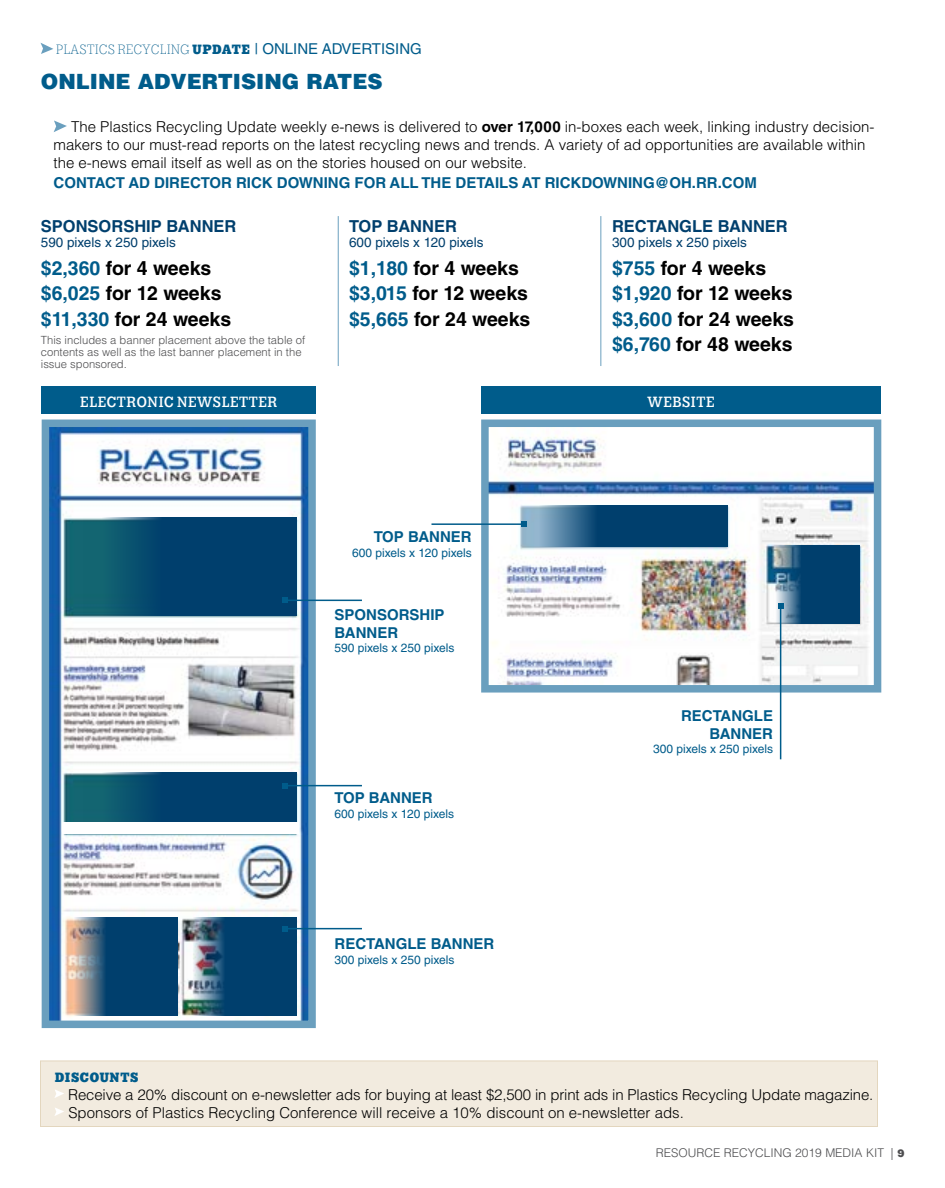
<style>
.page{position:relative;width:945px;height:1188px;background:#fff}
.page>*{position:absolute;margin:0;border:0;box-sizing:border-box;transform-origin:0 0}
.t1{font:900 21px "Helvetica LT Std";color:#005c8b}
.t2{font:700 19.5px/25.5px "Helvetica LT Std";color:#000}
.t3{font:700 16.5px "Helvetica LT Std";color:#003f6d}
.t4{font:600 16.5px "Lehigh Personal";color:#fff}
.t5{font:300 15px/18px "Helvetica LT Std";color:#000}
.t6{font:700 15px/18px "Helvetica LT Std";color:#005c8b}
.t7{font:15px "Helvetica LT Std";color:#005c8b}
.t8{font:900 15px "Lehigh Personal";color:#005c8b}
.t9{font:13.5px "Helvetica LT Std";color:#003f6d}
.t10{font:12px "Helvetica LT Std";color:#005c8b}
.t11{font:300 12px "Helvetica LT Std";color:#4d4d4f}
.t12{font:300 11.25px/12px "Helvetica LT Std";color:#4d4d4f}
.s1{font-family:"Lehigh Personal";font-weight:300}
.s2{font-family:"Lehigh Personal";font-weight:900}
.s3{font-weight:700}
.s4{color:#005c8b}
</style>
<div class="page">
<svg style="left:54px;top:121px;width:13px;height:11px"></svg>
<svg style="left:40px;top:43px;width:13px;height:11px"></svg>
<div style="left:40px;top:1061px;width:838px;height:65px;background:#f2ebdf"></div>
<svg style="left:55px;top:1090px;width:9px;height:8px"></svg>
<svg style="left:55px;top:1108px;width:9px;height:8px"></svg>
<div style="left:40px;top:1061px;width:838px;height:66px;border:1px solid #e3d6be"></div>
<hr style="left:600px;top:216px;width:1px;height:150px;background:#6a9fbe">
<svg style="left:41px;top:419px;width:279px;height:610px"></svg>
<div style="left:83px;top:517px;width:214px;height:99px;background:linear-gradient(to right,#105c71,#00346c)"></div>
<div style="left:83px;top:772px;width:214px;height:62px;background:linear-gradient(to right,#105c71,#00346c)"></div>
<img style="left:182px;top:917px;width:115px;height:98px">
<svg style="left:63px;top:917px;width:115px;height:98px;background:#39607d"></svg>
<div style="left:62px;top:822px;width:237px;height:12px;background:#fff"></div>
<hr style="left:285px;top:600px;width:77px;height:1px;background:#005c8b">
<svg style="left:282px;top:597px;width:6px;height:6px"></svg>
<hr style="left:285px;top:785px;width:77px;height:1px;background:#005c8b">
<svg style="left:282px;top:783px;width:6px;height:6px"></svg>
<hr style="left:285px;top:928px;width:77px;height:1px;background:#005c8b">
<svg style="left:282px;top:926px;width:6px;height:6px"></svg>
<img style="left:481px;top:419px;width:401px;height:277px">
<hr style="left:431px;top:523px;width:93px;height:2px;background:#005c8b">
<div style="left:42px;top:387px;width:274px;height:27px;background:#005c8b"></div>
<div style="left:481px;top:387px;width:400px;height:27px;background:#005c8b"></div>
<hr style="left:338px;top:216px;width:1px;height:150px;background:#6a9fbe">
<svg style="left:521px;top:506px;width:206px;height:41px;background:#215a83"></svg>
<svg style="left:767px;top:545px;width:92px;height:78px;background:#275c82"></svg>
<hr style="left:780px;top:606px;width:1px;height:153px;background:#005c8b">
<svg style="left:778px;top:603px;width:6px;height:6px"></svg>
<p class="t7" style="left:56px;top:40px;width:368px"><span class="s1">PLASTICS RECYCLING</span> <span class="s2">UPDATE</span> | ONLINE ADVERTISING</p>
<h1 class="t1" style="left:41px;top:68px;width:343px">ONLINE ADVERTISING RATES</h1>
<p class="t5" style="left:54px;top:118px;width:822px;text-indent:17px">The Plastics Recycling Update weekly e-news is delivered to <span class="s3">over 17,000</span> in-boxes each week, linking industry decision&shy;makers to our must-read reports on the latest recycling news and trends. A variety of ad opportunities are available within the e-news email itself as well as on the stories housed on our website.</p>
<p class="t6" style="left:54px;top:173px;width:705px">CONTACT AD DIRECTOR RICK DOWNING FOR ALL THE DETAILS AT RICKDOWNING@OH.RR.COM</p>
<p class="t3" style="left:41px;top:216px;width:197px">SPONSORSHIP BANNER</p>
<p class="t9" style="left:41px;top:235px;width:136px">590 pixels x 250 pixels</p>
<h2 class="t2" style="left:41px;top:255px;width:192px"><span class="s4">$2,360</span> for 4 weeks <span class="s4">$6,025</span> for 12 weeks <span class="s4">$11,330</span> for 24 weeks</h2>
<p class="t12" style="left:41px;top:334px;width:266px">This includes a banner placement above the table of contents as well as the last banner placement in the issue sponsored.</p>
<p class="t3" style="left:349px;top:216px;width:109px">TOP BANNER</p>
<p class="t9" style="left:349px;top:235px;width:136px">600 pixels x 120 pixels</p>
<h2 class="t2" style="left:349px;top:255px;width:183px"><span class="s4">$1,180</span> for 4 weeks <span class="s4">$3,015</span> for 12 weeks <span class="s4">$5,665</span> for 24 weeks</h2>
<p class="t3" style="left:612px;top:216px;width:177px">RECTANGLE BANNER</p>
<p class="t9" style="left:612px;top:235px;width:136px">300 pixels x 250 pixels</p>
<h2 class="t2" style="left:612px;top:255px;width:184px"><span class="s4">$755</span> for 4 weeks <span class="s4">$1,920</span> for 12 weeks <span class="s4">$3,600</span> for 24 weeks <span class="s4">$6,760</span> for 48 weeks</h2>
<p class="t4" style="left:80px;top:393px;width:199px">ELECTRONIC NEWSLETTER</p>
<p class="t4" style="left:647px;top:393px;width:69px">WEBSITE</p>
<p class="t6" style="left:374px;top:528px;width:100px">TOP BANNER</p>
<p class="t10" style="left:352px;top:546px;width:121px">600 pixels x 120 pixels</p>
<p class="t6" style="left:335px;top:605px;width:112px">SPONSORSHIP<br>BANNER</p>
<p class="t10" style="left:335px;top:641px;width:121px">590 pixels x 250 pixels</p>
<p class="t6" style="left:335px;top:789px;width:100px">TOP BANNER</p>
<p class="t10" style="left:335px;top:806px;width:121px">600 pixels x 120 pixels</p>
<p class="t6" style="left:335px;top:935px;width:161px">RECTANGLE BANNER</p>
<p class="t10" style="left:335px;top:953px;width:121px">300 pixels x 250 pixels</p>
<p class="t6" style="left:681px;top:706px;width:93px;text-align:right">RECTANGLE<br>BANNER</p>
<p class="t10" style="left:653px;top:742px;width:121px">300 pixels x 250 pixels</p>
<p class="t8" style="left:54px;top:1067px;width:86px">DISCOUNTS</p>
<p class="t5" style="left:68px;top:1085px;width:807px">Receive a 20% discount on e-newsletter ads for buying at least $2,500 in print ads in Plastics Recycling Update magazine.<br>Sponsors of Plastics Recycling Conference will receive a 10% discount on e-newsletter ads.</p>
<p class="t11" style="left:656px;top:1145px;width:250px">RESOURCE RECYCLING 2019 MEDIA KIT | <span class="s2">9</span></p>
</div>
